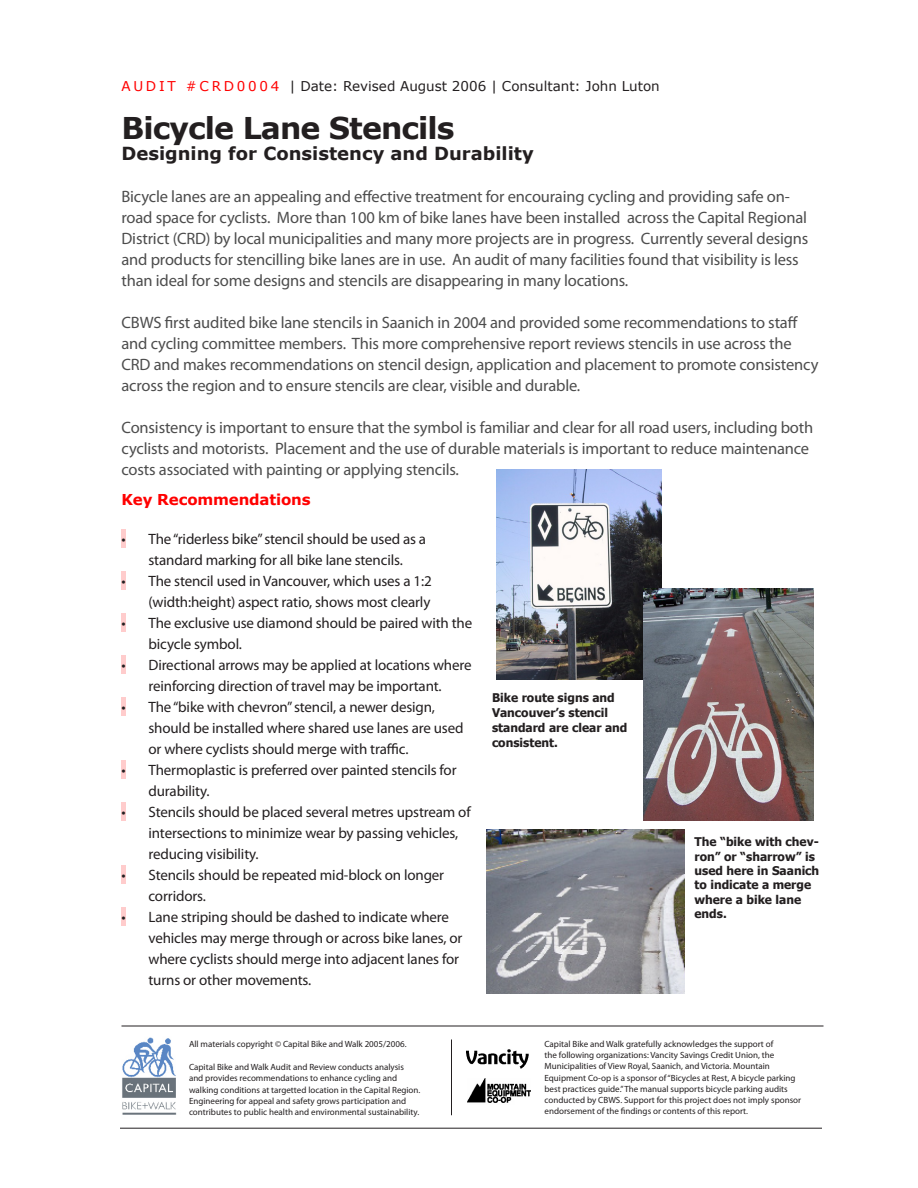
<style>
.page{position:relative;width:918px;height:1188px;background:#fff}
.page>*{position:absolute;margin:0;border:0;box-sizing:border-box;transform-origin:0 0}
.t1{font:700 30px "Verdana";letter-spacing:-.03em;color:#231f20}
.t2{font:700 18px "Verdana";color:#231f20}
.t3{font:16.5px/21px "Myriad Pro";letter-spacing:-.01em;color:#4d4d4d}
.t4{font:15px/21px "Myriad Pro";letter-spacing:-.01em;color:#231f20}
.heading_3{font:700 15px "Verdana";letter-spacing:-.01em;color:#f00}
.t5{font:13.5px "Verdana";color:#231f20}
.t6{font:700 12px/14.4px "Tahoma";color:#231f20}
.t7{font:9px/11.2px "Myriad Pro";color:#231f20}
.s1{color:#f00}
</style>
<div class="page">
<hr style="left:120px;top:1128px;width:702px;height:1px;background:#231f20">
<img style="left:122px;top:1037px;width:55px;height:78px">
<hr style="left:122px;top:1026px;width:702px;height:1px;background:#231f20">
<hr style="left:451px;top:1040px;width:1px;height:75px;background:#231f20">
<img style="left:468px;top:1079px;width:63px;height:24px">
<div style="left:515px;top:1100px;width:23px;height:11px;background:#fff"></div>
<img style="left:466px;top:1049px;width:63px;height:20px">
<hr style="left:122px;top:530px;width:4px;height:18px;background:#fcc">
<hr style="left:122px;top:572px;width:4px;height:18px;background:#fcc">
<hr style="left:122px;top:614px;width:4px;height:18px;background:#fcc">
<hr style="left:122px;top:656px;width:4px;height:18px;background:#fcc">
<hr style="left:122px;top:698px;width:4px;height:18px;background:#fcc">
<hr style="left:122px;top:761px;width:4px;height:18px;background:#fcc">
<hr style="left:122px;top:803px;width:4px;height:18px;background:#fcc">
<hr style="left:122px;top:866px;width:4px;height:18px;background:#fcc">
<hr style="left:122px;top:908px;width:4px;height:18px;background:#fcc">
<img style="left:496px;top:470px;width:165px;height:209px">
<img style="left:486px;top:830px;width:198px;height:163px">
<img style="left:644px;top:589px;width:169px;height:231px">
<p class="t5" style="left:122px;top:78px;width:540px"><span class="s1">A u d i t # C R D 0 0 0 4</span> | Date: Revised August 2006 | Consultant: John Luton</p>
<p class="t1" style="left:122px;top:109px;width:335px">Bicycle Lane Stencils</p>
<p class="t2" style="left:122px;top:142px;width:414px">Designing for Consistency and Durability</p>
<p class="t3" style="left:122px;top:186px;width:688px">Bicycle lanes are an appealing and effective treatment for encouraing cycling and providing safe on&shy;road space for cyclists. More than 100 km of bike lanes have been installed across the Capital Regional District (CRD) by local municipalities and many more projects are in progress. Currently several designs and products for stencilling bike lanes are in use. An audit of many facilities found that visibility is less than ideal for some designs and stencils are disappearing in many locations.</p>
<p class="t3" style="left:122px;top:312px;width:698px">CBWS first audited bike lane stencils in Saanich in 2004 and provided some recommendations to staff and cycling committee members. This more comprehensive report reviews stencils in use across the CRD and makes recommendations on stencil design, application and placement to promote consistency across the region and to ensure stencils are clear, visible and durable.</p>
<p class="t3" style="left:122px;top:417px;width:693px">Consistency is important to ensure that the symbol is familiar and clear for all road users, including both cyclists and motorists. Placement and the use of durable materials is important to reduce maintenance costs associated with painting or applying stencils.</p>
<p class="heading_3" style="left:122px;top:490px;width:191px">Key Recommendations</p>
<p class="t4" style="left:148px;top:528px;width:279px">The “riderless bike” stencil should be used as a standard marking for all bike lane stencils.</p>
<p class="t4" style="left:148px;top:570px;width:285px">The stencil used in Vancouver, which uses a 1:2 (width:height) aspect ratio, shows most clearly</p>
<p class="t4" style="left:148px;top:612px;width:325px">The exclusive use diamond should be paired with the bicycle symbol.</p>
<p class="t4" style="left:148px;top:654px;width:325px">Directional arrows may be applied at locations where reinforcing direction of travel may be important.</p>
<p class="t4" style="left:148px;top:696px;width:317px">The “bike with chevron” stencil, a newer design, should be installed where shared use lanes are used or where cyclists should merge with traffic.</p>
<p class="t4" style="left:148px;top:759px;width:310px">Thermoplastic is preferred over painted stencils for durability.</p>
<p class="t4" style="left:148px;top:801px;width:324px">Stencils should be placed several metres upstream of intersections to minimize wear by passing vehicles, reducing visibility.</p>
<p class="t4" style="left:148px;top:864px;width:297px">Stencils should be repeated mid-block on longer corridors.</p>
<p class="t4" style="left:148px;top:906px;width:315px">Lane striping should be dashed to indicate where vehicles may merge through or across bike lanes, or where cyclists should merge into adjacent lanes for turns or other movements.</p>
<p class="t4" style="left:122px;top:528px;width:6px">•</p>
<p class="t4" style="left:122px;top:570px;width:6px">•</p>
<p class="t4" style="left:122px;top:612px;width:6px">•</p>
<p class="t4" style="left:122px;top:654px;width:6px">•</p>
<p class="t4" style="left:122px;top:696px;width:6px">•</p>
<p class="t6" style="left:492px;top:690px;width:137px;line-height:15px">Bike route signs and<br>Vancouver’s stencil standard are clear and consistent.</p>
<p class="t4" style="left:122px;top:759px;width:6px">•</p>
<p class="t4" style="left:122px;top:801px;width:6px">•</p>
<p class="t6" style="left:694px;top:834px;width:126px">The “bike with chev&shy;ron” or “sharrow” is used here in Saanich to indicate a merge where a bike lane ends.</p>
<p class="t4" style="left:122px;top:864px;width:6px">•</p>
<p class="t4" style="left:122px;top:906px;width:6px">•</p>
<p class="t7" style="left:189px;top:1038px;width:219px">All materials copyright © Capital Bike and Walk 2005/2006.</p>
<p class="t7" style="left:189px;top:1061px;width:233px">Capital Bike and Walk Audit and Review conducts analysis and provides recommendations to enhance cycling and walking conditions at targetted location in the Capital Region.<br>Engineering for appeal and safety grows participation and contributes to public health and environmental sustainability.</p>
<p class="t7" style="left:544px;top:1038px;width:258px">Capital Bike and Walk gratefully acknowledges the support of<br>the following organizations: Vancity Savings Credit Union, the Municipalities of View Royal, Saanich, and Victoria. Mountain Equipment Co-op is a sponsor of “Bicycles at Rest, A bicycle parking best practices guide.”The manual supports bicycle parking audits conducted by CBWS. Support for this project does not imply sponsor endorsement of the findings or contents of this report.</p>
</div>
